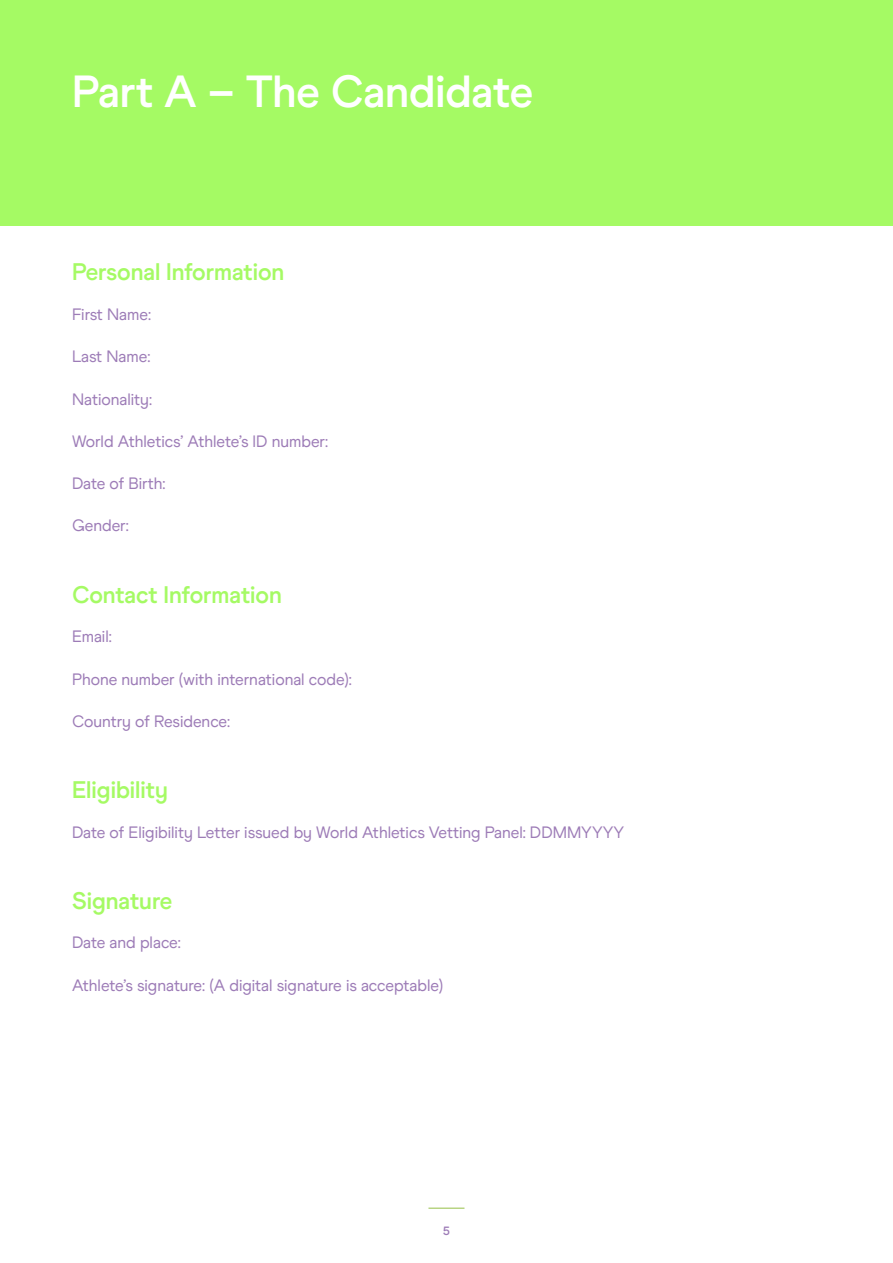
<style>
.page{position:relative;width:893px;height:1263px;background:#fff}
.page>*{position:absolute;margin:0;border:0;box-sizing:border-box;transform-origin:0 0}
.t1{font:700 45px "World Athletics";color:#fff}
.t2{font:700 24px "World Athletics";color:#a5fa64}
.Body_Copy{font:16.5px "World Athletics";color:#9d7cb7}
.t3{font:700 12px "World Athletics";color:#9d7cb7}
</style>
<div class="page">
<hr style="left:428px;top:1207px;width:36px;height:2px;background:#b8d484">
<div style="left:0;top:0;width:893px;height:225px;background:#a5fa64"></div>
<h1 class="t1" style="left:72px;top:65px;width:463px">Part A – The Candidate</h1>
<h2 class="t2" style="left:72px;top:258px;width:214px">Personal Information</h2>
<p class="Body_Copy" style="left:72px;top:305px;width:81px">First Name:</p>
<p class="Body_Copy" style="left:72px;top:347px;width:80px">Last Name:</p>
<p class="Body_Copy" style="left:72px;top:389px;width:82px">Nationality:</p>
<p class="Body_Copy" style="left:72px;top:431px;width:258px">World Athletics’ Athlete’s ID number:</p>
<p class="Body_Copy" style="left:72px;top:474px;width:95px">Date of Birth:</p>
<p class="Body_Copy" style="left:72px;top:516px;width:58px">Gender:</p>
<h2 class="t2" style="left:72px;top:580px;width:211px">Contact Information</h2>
<p class="Body_Copy" style="left:72px;top:627px;width:41px">Email:</p>
<p class="Body_Copy" style="left:72px;top:669px;width:281px">Phone number (with international code):</p>
<p class="Body_Copy" style="left:72px;top:711px;width:160px">Country of Residence:</p>
<h2 class="t2" style="left:72px;top:775px;width:98px">Eligibility</h2>
<p class="Body_Copy" style="left:72px;top:822px;width:554px">Date of Eligibility Letter issued by World Athletics Vetting Panel: DDMMYYYY</p>
<h2 class="t2" style="left:72px;top:886px;width:102px">Signature</h2>
<p class="Body_Copy" style="left:72px;top:933px;width:110px">Date and place:</p>
<p class="Body_Copy" style="left:72px;top:975px;width:373px">Athlete’s signature: (A digital signature is acceptable)</p>
<p class="t3" style="left:443px;top:1223px;width:9px">5</p>
</div>
